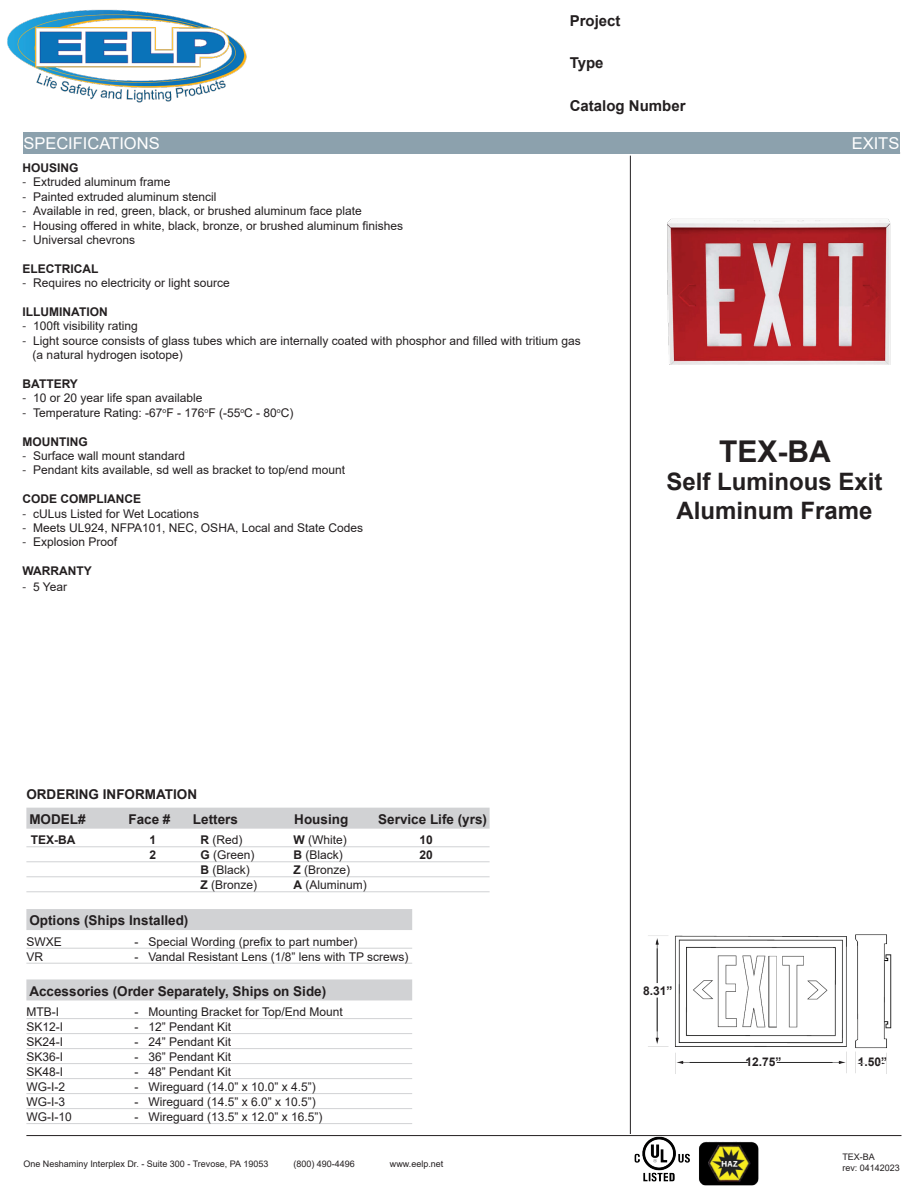
<style>
.page{position:relative;width:918px;height:1188px;background:#fff}
.page>*{position:absolute;margin:0;border:0;box-sizing:border-box;transform-origin:0 0}
.t1{font:700 30px "Arial";color:#231f20}
.t2{font:700 24px "Arial";color:#231f20}
.t3{font:16.35px "Arial";color:#fff}
.t4{font:700 15px "Arial";color:#231f20}
.Table_Headings{font:700 13.5px "Arial";color:#231f20}
.OrderingInfoDescript{font:12px "Arial";color:#231f20}
.ParagraphText{font:700 12px "Arial";color:#231f20}
.ParagraphText-2{font:12px "Arial";color:#231f20}
.OrderingInfoDescript-2{font:700 12px "Arial";color:#231f20}
.t5{font:9px "Arial";color:#231f20}
.s1{font-family:"Myriad Pro"}
.s2{font-weight:700}
</style>
<div class="page">
<hr style="left:630px;top:156px;width:1px;height:978px;background:#231f20">
<div style="left:23px;top:133px;width:877px;height:21px;background:#8ca1ad"></div>
<hr style="left:26px;top:1135px;width:876px;height:1px;background:#231f20">
<img style="left:7px;top:9px;width:240px;height:94px">
<img style="left:630px;top:1132px;width:62px;height:50px">
<img style="left:667px;top:218px;width:224px;height:147px">
<img style="left:648px;top:934px;width:244px;height:140px">
<div style="left:26px;top:808px;width:464px;height:21px;background:#d1d2d4"></div>
<hr style="left:26px;top:846px;width:464px;height:1px;background:#d1d2d4">
<hr style="left:26px;top:861px;width:464px;height:1px;background:#d1d2d4">
<hr style="left:26px;top:876px;width:464px;height:1px;background:#d1d2d4">
<hr style="left:26px;top:891px;width:464px;height:1px;background:#d1d2d4">
<img style="left:699px;top:1141px;width:60px;height:45px">
<div style="left:26px;top:979px;width:386px;height:21px;background:#d1d2d4"></div>
<hr style="left:26px;top:1018px;width:386px;height:1px;background:#d1d2d4">
<hr style="left:26px;top:1033px;width:386px;height:1px;background:#d1d2d4">
<hr style="left:26px;top:1048px;width:386px;height:1px;background:#d1d2d4">
<hr style="left:26px;top:1063px;width:386px;height:1px;background:#d1d2d4">
<hr style="left:26px;top:1078px;width:386px;height:1px;background:#d1d2d4">
<hr style="left:26px;top:1093px;width:386px;height:1px;background:#d1d2d4">
<hr style="left:26px;top:1108px;width:386px;height:1px;background:#d1d2d4">
<hr style="left:26px;top:1123px;width:386px;height:1px;background:#d1d2d4">
<div style="left:26px;top:909px;width:386px;height:21px;background:#d1d2d4"></div>
<hr style="left:26px;top:948px;width:386px;height:1px;background:#d1d2d4">
<hr style="left:26px;top:963px;width:386px;height:1px;background:#d1d2d4">
<p class="t4" style="left:570px;top:10px;width:52px">Project</p>
<p class="t4" style="left:570px;top:52px;width:35px">Type</p>
<p class="t4" style="left:570px;top:95px;width:117px">Catalog Number</p>
<p class="t3" style="left:23px;top:132px;width:138px">SPECIFICATIONS</p>
<p class="t3" style="left:852px;top:132px;width:49px">EXITS</p>
<p class="ParagraphText" style="left:23px;top:159px;width:58px">HOUSING</p>
<p class="OrderingInfoDescript" style="left:23px;top:174px;width:149px"><span class="s1">-</span> Extruded aluminum frame</p>
<p class="OrderingInfoDescript" style="left:23px;top:188px;width:195px"><span class="s1">-</span> Painted extruded aluminum stencil</p>
<p class="OrderingInfoDescript" style="left:23px;top:203px;width:341px"><span class="s1">-</span> Available in red, green, black, or brushed aluminum face plate</p>
<p class="OrderingInfoDescript" style="left:23px;top:217px;width:382px"><span class="s1">-</span> Housing offered in white, black, bronze, or brushed aluminum finishes</p>
<p class="OrderingInfoDescript" style="left:23px;top:232px;width:114px"><span class="s1">-</span> Universal chevrons</p>
<p class="ParagraphText" style="left:23px;top:260px;width:77px">ELECTRICAL</p>
<p class="OrderingInfoDescript" style="left:23px;top:275px;width:209px"><span class="s1">-</span> Requires no electricity or light source</p>
<p class="ParagraphText" style="left:23px;top:303px;width:87px">ILLUMINATION</p>
<p class="OrderingInfoDescript" style="left:23px;top:318px;width:117px"><span class="s1">-</span> 100ft visibility rating</p>
<p class="OrderingInfoDescript" style="left:23px;top:332px;width:560px"><span class="s1">-</span> Light source consists of glass tubes which are internally coated with phosphor and filled with tritium gas</p>
<p class="ParagraphText-2" style="left:33px;top:347px;width:152px">(a natural hydrogen isotope)</p>
<p class="ParagraphText" style="left:23px;top:375px;width:57px">BATTERY</p>
<p class="OrderingInfoDescript" style="left:23px;top:390px;width:181px"><span class="s1">-</span> 10 or 20 year life span available</p>
<p class="OrderingInfoDescript" style="left:23px;top:404px;width:272px"><span class="s1">-</span> Temperature Rating: -67<sup>o</sup>F - 176<sup>o</sup>F (-55<sup>o</sup>C - 80<sup>o</sup>C)</p>
<p class="ParagraphText" style="left:23px;top:433px;width:67px">MOUNTING</p>
<p class="OrderingInfoDescript" style="left:23px;top:448px;width:164px"><span class="s1">-</span> Surface wall mount standard</p>
<p class="OrderingInfoDescript" style="left:23px;top:462px;width:324px"><span class="s1">-</span> Pendant kits available, sd well as bracket to top/end mount</p>
<p class="ParagraphText" style="left:23px;top:491px;width:120px">CODE COMPLIANCE</p>
<p class="OrderingInfoDescript" style="left:23px;top:505px;width:178px"><span class="s1">-</span> cULus Listed for Wet Locations</p>
<p class="OrderingInfoDescript" style="left:23px;top:520px;width:342px"><span class="s1">-</span> Meets UL924, NFPA101, NEC, OSHA, Local and State Codes</p>
<p class="OrderingInfoDescript" style="left:23px;top:534px;width:96px"><span class="s1">-</span> Explosion Proof</p>
<p class="ParagraphText" style="left:23px;top:563px;width:71px">WARRANTY</p>
<p class="OrderingInfoDescript" style="left:23px;top:579px;width:46px"><span class="s1">-</span> 5 Year</p>
<p class="t1" style="left:719px;top:430px;width:113px">TEX-BA</p>
<p class="t2" style="left:666px;top:465px;width:218px">Self Luminous Exit</p>
<p class="t2" style="left:676px;top:494px;width:198px">Aluminum Frame</p>
<p class="Table_Headings" style="left:26px;top:785px;width:172px">ORDERING INFORMATION</p>
<p class="Table_Headings" style="left:29px;top:810px;width:58px">MODEL#</p>
<p class="Table_Headings" style="left:128px;top:810px;width:44px">Face #</p>
<p class="Table_Headings" style="left:193px;top:810px;width:47px">Letters</p>
<p class="Table_Headings" style="left:294px;top:810px;width:56px">Housing</p>
<p class="Table_Headings" style="left:378px;top:810px;width:110px">Service Life (yrs)</p>
<p class="OrderingInfoDescript-2" style="left:31px;top:832px;width:46px">TEX-BA</p>
<p class="OrderingInfoDescript-2" style="left:149px;top:832px;width:8px">1</p>
<p class="OrderingInfoDescript" style="left:200px;top:832px;width:43px"><span class="s2">R</span> (Red)</p>
<p class="OrderingInfoDescript" style="left:293px;top:832px;width:55px"><span class="s2">W</span> (White)</p>
<p class="OrderingInfoDescript-2" style="left:419px;top:832px;width:15px">10</p>
<p class="OrderingInfoDescript-2" style="left:149px;top:847px;width:8px">2</p>
<p class="OrderingInfoDescript" style="left:200px;top:847px;width:56px"><span class="s2">G</span> (Green)</p>
<p class="OrderingInfoDescript" style="left:293px;top:847px;width:51px"><span class="s2">B</span> (Black)</p>
<p class="OrderingInfoDescript-2" style="left:419px;top:847px;width:15px">20</p>
<p class="OrderingInfoDescript" style="left:200px;top:862px;width:51px"><span class="s2">B</span> (Black)</p>
<p class="OrderingInfoDescript" style="left:293px;top:862px;width:58px"><span class="s2">Z</span> (Bronze)</p>
<p class="OrderingInfoDescript" style="left:200px;top:877px;width:58px"><span class="s2">Z</span> (Bronze)</p>
<p class="OrderingInfoDescript" style="left:293px;top:877px;width:75px"><span class="s2">A</span> (Aluminum)</p>
<p class="Table_Headings" style="left:29px;top:911px;width:161px">Options (Ships Installed)</p>
<p class="OrderingInfoDescript" style="left:26px;top:933px;width:37px">SWXE</p>
<p class="OrderingInfoDescript" style="left:134px;top:933px;width:225px">- Special Wording (prefix to part number)</p>
<p class="OrderingInfoDescript" style="left:26px;top:948px;width:18px">VR</p>
<p class="OrderingInfoDescript" style="left:134px;top:948px;width:276px">- Vandal Resistant Lens (1/8” lens with TP screws)</p>
<p class="Table_Headings" style="left:29px;top:981px;width:298px">Accessories (Order Separately, Ships on Side)</p>
<p class="OrderingInfoDescript" style="left:26px;top:1004px;width:34px">MTB-I</p>
<p class="OrderingInfoDescript" style="left:134px;top:1004px;width:210px">- Mounting Bracket for Top/End Mount</p>
<p class="OrderingInfoDescript" style="left:26px;top:1019px;width:38px">SK12-I</p>
<p class="OrderingInfoDescript" style="left:134px;top:1019px;width:98px">- 12” Pendant Kit</p>
<p class="OrderingInfoDescript" style="left:26px;top:1034px;width:38px">SK24-I</p>
<p class="OrderingInfoDescript" style="left:134px;top:1034px;width:98px">- 24” Pendant Kit</p>
<p class="OrderingInfoDescript" style="left:26px;top:1049px;width:38px">SK36-I</p>
<p class="OrderingInfoDescript" style="left:134px;top:1049px;width:98px">- 36” Pendant Kit</p>
<p class="OrderingInfoDescript" style="left:26px;top:1064px;width:38px">SK48-I</p>
<p class="OrderingInfoDescript" style="left:134px;top:1064px;width:98px">- 48” Pendant Kit</p>
<p class="OrderingInfoDescript" style="left:26px;top:1079px;width:40px">WG-I-2</p>
<p class="OrderingInfoDescript" style="left:134px;top:1079px;width:183px">- Wireguard (14.0” x 10.0” x 4.5”)</p>
<p class="OrderingInfoDescript" style="left:26px;top:1094px;width:40px">WG-I-3</p>
<p class="OrderingInfoDescript" style="left:134px;top:1094px;width:183px">- Wireguard (14.5” x 6.0” x 10.5”)</p>
<p class="OrderingInfoDescript" style="left:26px;top:1109px;width:47px">WG-I-10</p>
<p class="OrderingInfoDescript" style="left:134px;top:1109px;width:190px">- Wireguard (13.5” x 12.0” x 16.5”)</p>
<p class="t5" style="left:23px;top:1158px;width:246px">One Neshaminy Interplex Dr. - Suite 300 - Trevose, PA 19053</p>
<p class="t5" style="left:293px;top:1158px;width:63px">(800) 490-4496</p>
<p class="t5" style="left:390px;top:1158px;width:55px">www.eelp.net</p>
<p class="ParagraphText" style="left:643px;top:983px;width:31px">8.31”</p>
<p class="ParagraphText" style="left:746px;top:1053px;width:38px">12.75”</p>
<p class="ParagraphText" style="left:858px;top:1053px;width:31px">1.50”</p>
<p class="t5" style="left:842px;top:1151px;width:34px">TEX-BA</p>
<p class="t5" style="left:842px;top:1161px;width:59px">rev: 04142023</p>
</div>
